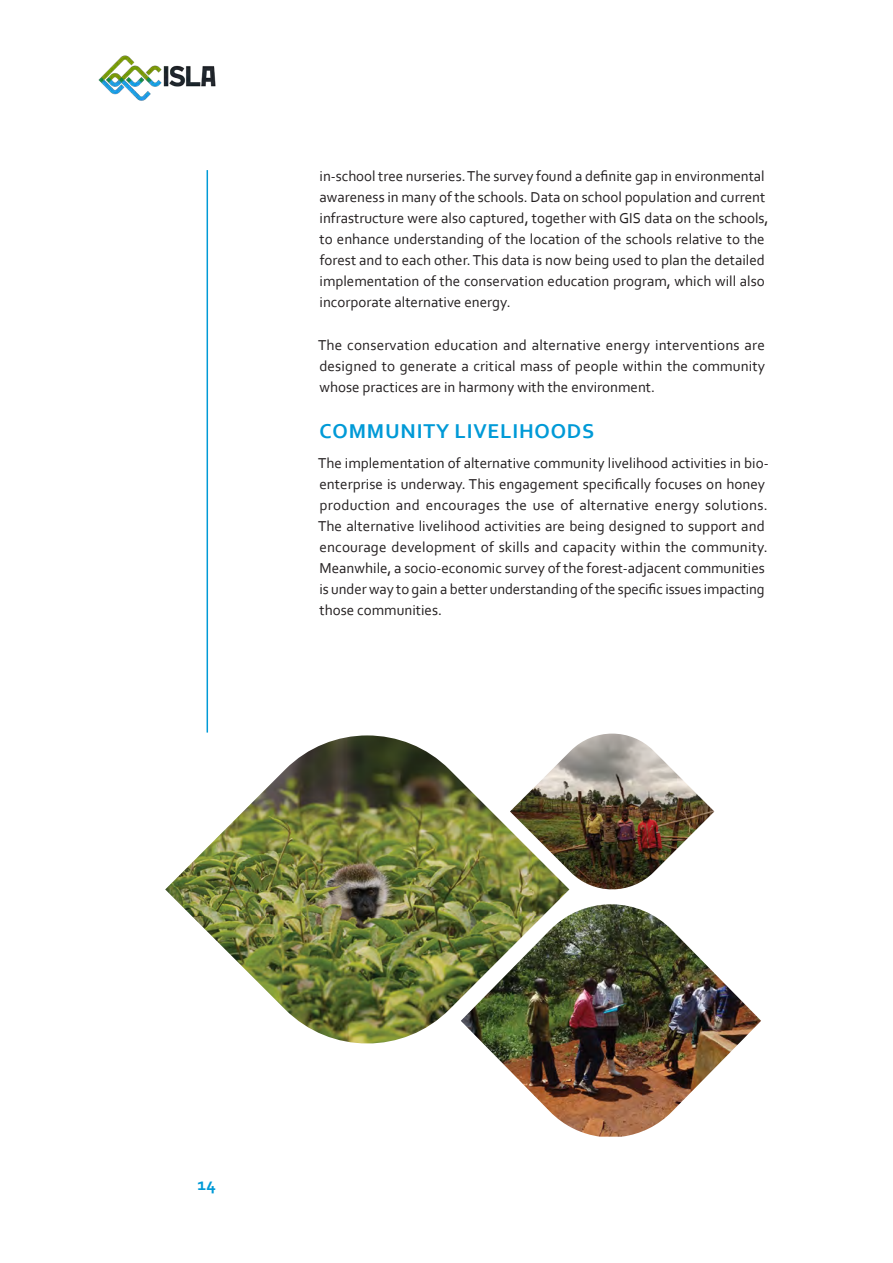
<style>
.page{position:relative;width:893px;height:1263px;background:#fff}
.page>*{position:absolute;margin:0;border:0;box-sizing:border-box;transform-origin:0 0}
.t1{font:700 21px "Corbel";letter-spacing:.04em;color:#009ad7}
.t2{font:700 18px "Corbel";color:#009ad7}
.t3{font:15px/21px "Corbel";color:#231f20}
</style>
<div class="page">
<img style="left:98px;top:55px;width:118px;height:46px">
<hr style="left:207px;top:170px;width:1px;height:562px;background:#009ad7">
<img style="left:165px;top:735px;width:399px;height:309px">
<img style="left:510px;top:734px;width:204px;height:161px">
<img style="left:461px;top:904px;width:300px;height:233px">
<p class="t3" style="left:319px;top:165px;width:451px">in-school tree nurseries. The survey found a definite gap in environmental awareness in many of the schools. Data on school population and current infrastructure were also captured, together with GIS data on the schools, to enhance understanding of the location of the schools relative to the forest and to each other. This data is now being used to plan the detailed implementation of the conservation education program, which will also incorporate alternative energy.</p>
<p class="t3" style="left:318px;top:334px;width:449px;text-align:justify">The conservation education and alternative energy interventions are designed to generate a critical mass of people within the community whose practices are in harmony with the environment.</p>
<h1 class="t1" style="left:319px;top:418px;width:276px">COMMUNITY LIVELIHOODS</h1>
<p class="t3" style="left:318px;top:452px;width:452px">The implementation of alternative community livelihood activities in bio&shy;enterprise is underway. This engagement specifically focuses on honey production and encourages the use of alternative energy solutions.<br>The alternative livelihood activities are being designed to support and encourage development of skills and capacity within the community.<br>Meanwhile, a socio-economic survey of the forest-adjacent communities is under way to gain a better understanding of the specific issues impacting those communities.</p>
<p class="t2" style="left:198px;top:1173px;width:20px">14</p>
</div>
